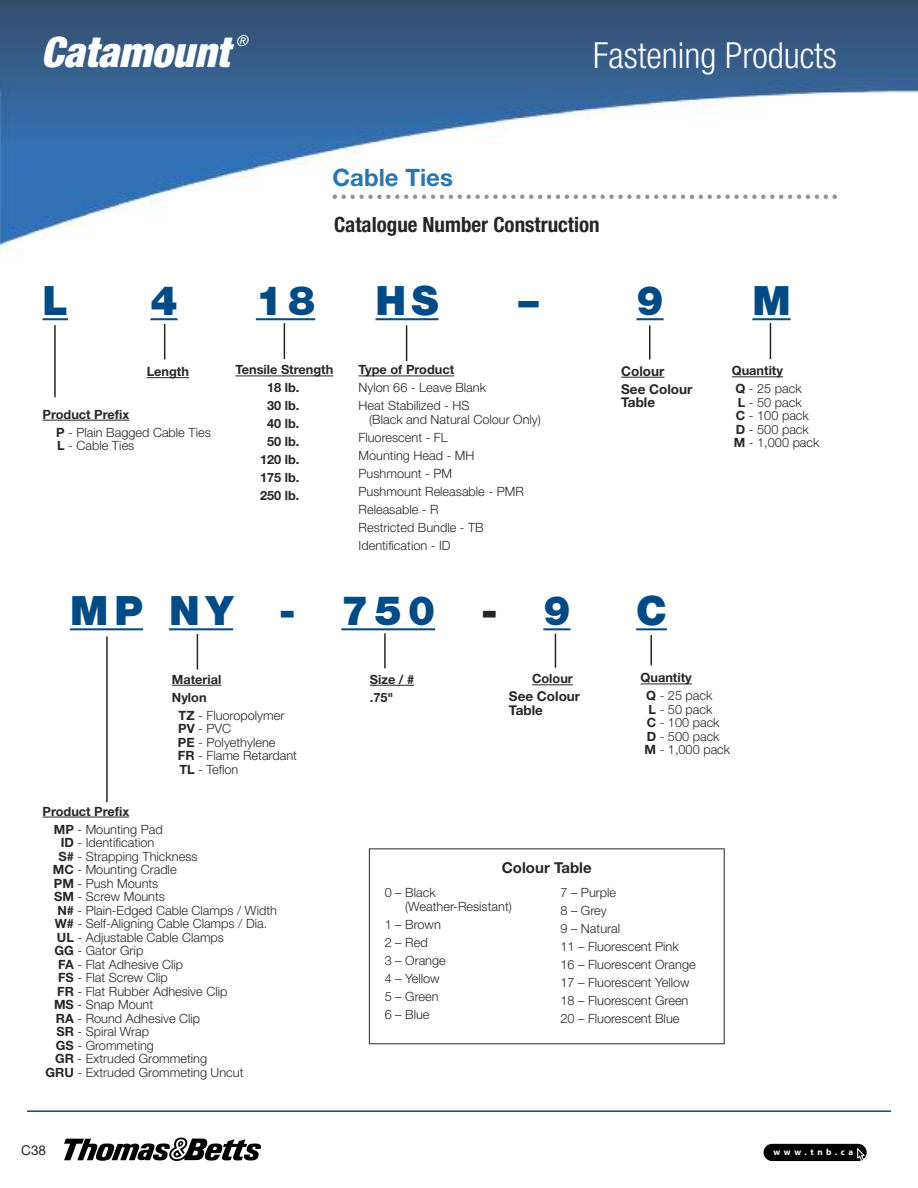
<style>
.page{position:relative;width:918px;height:1188px;background:#fff}
.page>*{position:absolute;margin:0;border:0;box-sizing:border-box;transform-origin:0 0}
.t1{font:italic 900 condensed 42px "Helvetica Neue LT Std";color:#fff}
.t2{font:900 40.5px "Helvetica Neue LT Std";letter-spacing:.155em;color:#004b86}
.t3{font:300 condensed 36px "Helvetica Neue LT Std";color:#fff}
.t4{font:700 24px "Helvetica Neue LT Std";color:#2977b1}
.t5{font:700 condensed 21px "Helvetica Neue LT Std";color:#272627}
.t6{font:italic condensed 15.15px "Helvetica Neue LT Std";color:#fff}
.t7{font:700 15px "Helvetica Neue LT Std";color:#272627}
.t8{font:700 13.5px/18px "Helvetica Neue LT Std";color:#272627}
.t9{font:13.5px "Helvetica Neue LT Std";color:#272627}
.t10{font:300 12.75px/18px "Helvetica Neue LT Std";color:#272627}
.t11{font:700 12.75px/18px "Helvetica Neue LT Std";color:#272627}
.t12{font:700 9px "Myriad Pro";letter-spacing:.405em;color:#fff}
.s1{font-weight:700}
.s2{font-weight:300}
.s3{color:#272627}
</style>
<div class="page">
<img style="left:0;top:0;width:918px;height:252px">
<hr style="left:27px;top:1110px;width:864px;height:2px;background:#004b86">
<hr style="left:43px;top:318px;width:25px;height:2px;background:#004b86">
<hr style="left:151px;top:318px;width:27px;height:2px;background:#004b86">
<hr style="left:256px;top:318px;width:59px;height:2px;background:#004b86">
<hr style="left:376px;top:318px;width:63px;height:2px;background:#004b86">
<hr style="left:637px;top:318px;width:27px;height:2px;background:#004b86">
<hr style="left:752px;top:318px;width:39px;height:2px;background:#004b86">
<hr style="left:732px;top:377px;width:51px;height:1px;background:#272627">
<hr style="left:770px;top:323px;width:1px;height:36px;background:#272627">
<hr style="left:621px;top:377px;width:43px;height:1px;background:#272627">
<hr style="left:649px;top:325px;width:2px;height:34px;background:#272627">
<hr style="left:235px;top:376px;width:98px;height:1px;background:#272627">
<hr style="left:284px;top:323px;width:1px;height:36px;background:#272627">
<hr style="left:147px;top:377px;width:42px;height:1px;background:#272627">
<hr style="left:164px;top:324px;width:1px;height:35px;background:#272627">
<hr style="left:43px;top:420px;width:86px;height:1px;background:#272627">
<hr style="left:54px;top:325px;width:2px;height:72px;background:#272627">
<hr style="left:70px;top:628px;width:73px;height:2px;background:#004b86">
<hr style="left:169px;top:628px;width:64px;height:2px;background:#004b86">
<hr style="left:341px;top:628px;width:94px;height:2px;background:#004b86">
<hr style="left:543px;top:628px;width:27px;height:2px;background:#004b86">
<hr style="left:636px;top:628px;width:31px;height:2px;background:#004b86">
<hr style="left:641px;top:684px;width:51px;height:1px;background:#272627">
<hr style="left:650px;top:635px;width:2px;height:30px;background:#272627">
<hr style="left:532px;top:685px;width:41px;height:1px;background:#272627">
<hr style="left:555px;top:634px;width:1px;height:34px;background:#272627">
<hr style="left:370px;top:685px;width:44px;height:1px;background:#272627">
<hr style="left:384px;top:633px;width:2px;height:35px;background:#272627">
<hr style="left:172px;top:685px;width:49px;height:1px;background:#272627">
<hr style="left:197px;top:634px;width:1px;height:36px;background:#272627">
<hr style="left:43px;top:817px;width:86px;height:1px;background:#272627">
<hr style="left:106px;top:636px;width:2px;height:166px;background:#272627">
<div style="left:369px;top:848px;width:356px;height:196px;border:1px solid #272627"></div>
<hr style="left:359px;top:376px;width:95px;height:1px;background:#272627">
<hr style="left:406px;top:325px;width:1px;height:36px;background:#272627">
<svg style="left:333px;top:195px;width:504px;height:4px"></svg>
<svg style="left:64px;top:1137px;width:197px;height:24px"></svg>
<div style="left:764px;top:1144px;width:103px;height:17px;background:#000;border-radius:9px"></div>
<svg style="left:857px;top:1149px;width:7px;height:12px"></svg>
<h1 class="t1" style="left:41px;top:38px;width:190px">Catamount</h1>
<p class="t6" style="left:236px;top:36px;width:14px">®</p>
<h3 class="t4" style="left:333px;top:169px;width:122px">Cable Ties</h3>
<h3 class="t3" style="left:593px;top:42px;width:245px">Fastening Products</h3>
<h3 class="t5" style="left:334px;top:217px;width:267px">Catalogue Number Construction</h3>
<h2 class="t2" style="left:43px;top:286px;width:27px">L</h2>
<h2 class="t2" style="left:151px;top:286px;width:29px">4</h2>
<h2 class="t2" style="left:256px;top:286px;width:61px">18</h2>
<h2 class="t2" style="left:376px;top:286px;width:65px">HS</h2>
<h2 class="t2" style="left:518px;top:286px;width:22px">–</h2>
<p class="t11" style="left:147px;top:364px;width:44px">Length</p>
<p class="t10" style="left:56px;top:406px;width:156px;text-indent:-14px"><span class="s1">Product Prefix<br>P</span> - Plain Bagged Cable Ties</p>
<p class="t10" style="left:57px;top:438px;width:79px"><span class="s1">L</span> - Cable Ties</p>
<p class="t11" style="left:235px;top:362px;width:99px">Tensile Strength</p>
<p class="t11" style="left:267px;top:380px;width:34px">18 lb.</p>
<p class="t11" style="left:267px;top:398px;width:34px">30 lb.</p>
<p class="t11" style="left:267px;top:416px;width:34px">40 lb.</p>
<p class="t11" style="left:267px;top:434px;width:34px">50 lb.</p>
<p class="t11" style="left:260px;top:452px;width:41px">120 lb.</p>
<p class="t11" style="left:260px;top:470px;width:41px">175 lb.</p>
<p class="t11" style="left:260px;top:488px;width:41px">250 lb.</p>
<p class="t11" style="left:359px;top:362px;width:97px">Type of Product</p>
<p class="t10" style="left:359px;top:380px;width:129px">Nylon 66 - Leave Blank<br>Heat Stabilized - HS</p>
<p class="t10" style="left:359px;top:412px;width:184px;text-indent:11px">(Black and Natural Colour Only)<br>Fluorescent - FL<br>Mounting Head - MH<br>Pushmount - PM<br>Pushmount Releasable - PMR<br>Releasable - R<br>Restricted Bundle - TB<br>Identification - ID</p>
<h2 class="t2" style="left:637px;top:286px;width:29px">9</h2>
<h2 class="t2" style="left:752px;top:286px;width:40px">M</h2>
<p class="t8" style="left:621px;top:363px;width:73px">Colour<br>See Colour</p>
<p class="t8" style="left:621px;top:395px;width:35px">Table</p>
<p class="t11" style="left:732px;top:363px;width:72px">Quantity<br>Q <span class="s2">- 25 pack</span></p>
<p class="t10" style="left:734px;top:397px;width:87px;line-height:13.5px;text-indent:4px"><span class="s1">L</span> - 50 pack<br><span class="s1">C</span> - 100 pack<br><span class="s1">D</span> - 500 pack<br><span class="s1">M</span> - 1,000 pack</p>
<h2 class="t2" style="left:70px;top:596px;width:502px">MPNY - 750 <span class="s3">-</span> 9</h2>
<h2 class="t2" style="left:636px;top:596px;width:32px">C</h2>
<p class="t11" style="left:172px;top:671px;width:51px">Material</p>
<p class="t11" style="left:172px;top:689px;width:36px">Nylon</p>
<p class="t10" style="left:179px;top:707px;width:107px"><span class="s1">TZ</span> - Fluoropolymer</p>
<p class="t10" style="left:178px;top:723px;width:121px;line-height:13.5px"><span class="s1">PV</span> - PVC<br><span class="s1">PE</span> - Polyethylene<br><span class="s1">FR</span> - Flame Retardant<br><span class="s1">TL</span> - Teflon</p>
<p class="t11" style="left:54px;top:803px;width:110px;text-indent:-11px">Product Prefix<br>MP <span class="s2">- Mounting Pad</span></p>
<p class="t10" style="left:61px;top:835px;width:95px"><span class="s1">ID</span> - Identification</p>
<p class="t10" style="left:59px;top:848px;width:141px"><span class="s1">S#</span> - Strapping Thickness</p>
<p class="t10" style="left:53px;top:862px;width:125px"><span class="s1">MC</span> - Mounting Cradle</p>
<p class="t10" style="left:54px;top:875px;width:106px"><span class="s1">PM</span> - Push Mounts</p>
<p class="t10" style="left:54px;top:889px;width:113px"><span class="s1">SM</span> - Screw Mounts</p>
<p class="t10" style="left:57px;top:902px;width:221px"><span class="s1">N#</span> - Plain-Edged Cable Clamps / Width</p>
<p class="t10" style="left:55px;top:916px;width:214px"><span class="s1">W#</span> - Self-Aligning Cable Clamps / Dia.</p>
<p class="t10" style="left:57px;top:929px;width:169px"><span class="s1">UL</span> - Adjustable Cable Clamps</p>
<p class="t10" style="left:55px;top:943px;width:90px"><span class="s1">GG</span> - Gator Grip</p>
<p class="t10" style="left:58px;top:956px;width:126px"><span class="s1">FA</span> - Flat Adhesive Clip</p>
<p class="t10" style="left:58px;top:970px;width:111px"><span class="s1">FS</span> - Flat Screw Clip</p>
<p class="t10" style="left:57px;top:983px;width:172px"><span class="s1">FR</span> - Flat Rubber Adhesive Clip</p>
<p class="t10" style="left:54px;top:997px;width:101px"><span class="s1">MS</span> - Snap Mount</p>
<p class="t10" style="left:56px;top:1010px;width:146px"><span class="s1">RA</span> - Round Adhesive Clip</p>
<p class="t10" style="left:56px;top:1024px;width:94px"><span class="s1">SR</span> - Spiral Wrap</p>
<p class="t10" style="left:56px;top:1037px;width:100px"><span class="s1">GS</span> - Grommeting</p>
<p class="t10" style="left:55px;top:1051px;width:154px"><span class="s1">GR</span> - Extruded Grommeting</p>
<p class="t10" style="left:46px;top:1064px;width:199px"><span class="s1">GRU</span> - Extruded Grommeting Uncut</p>
<p class="t9" style="left:21px;top:1145px;width:26px">C38</p>
<p class="t11" style="left:370px;top:671px;width:46px">Size / # .75"</p>
<p class="t11" style="left:532px;top:671px;width:42px">Colour</p>
<p class="t8" style="left:509px;top:691px;width:73px;line-height:13.5px">See Colour<br>Table</p>
<p class="t11" style="left:646px;top:670px;width:68px;text-indent:-6px">Quantity<br>Q <span class="s2">- 25 pack</span></p>
<p class="t10" style="left:645px;top:704px;width:87px;line-height:13.5px;text-indent:4px"><span class="s1">L</span> - 50 pack<br><span class="s1">C</span> - 100 pack<br><span class="s1">D</span> - 500 pack<br><span class="s1">M</span> - 1,000 pack</p>
<p class="t7" style="left:502px;top:863px;width:91px">Colour Table</p>
<p class="t10" style="left:405px;top:887px;width:108px;line-height:13.5px;text-indent:-20px">0 – Black (Weather-Resistant)</p>
<p class="t10" style="left:385px;top:917px;width:63px">1 – Brown<br>2 – Red<br>3 – Orange<br>4 – Yellow<br>5 – Green<br>6 – Blue</p>
<p class="t10" style="left:560px;top:885px;width:137px">7 – Purple<br>8 – Grey<br>9 – Natural<br>11 – Fluorescent Pink<br>16 – Fluorescent Orange<br>17 – Fluorescent Yellow<br>18 – Fluorescent Green<br>20 – Fluorescent Blue</p>
<p class="t12" style="left:773px;top:1149px;width:81px">www.tnb.ca</p>
</div>
